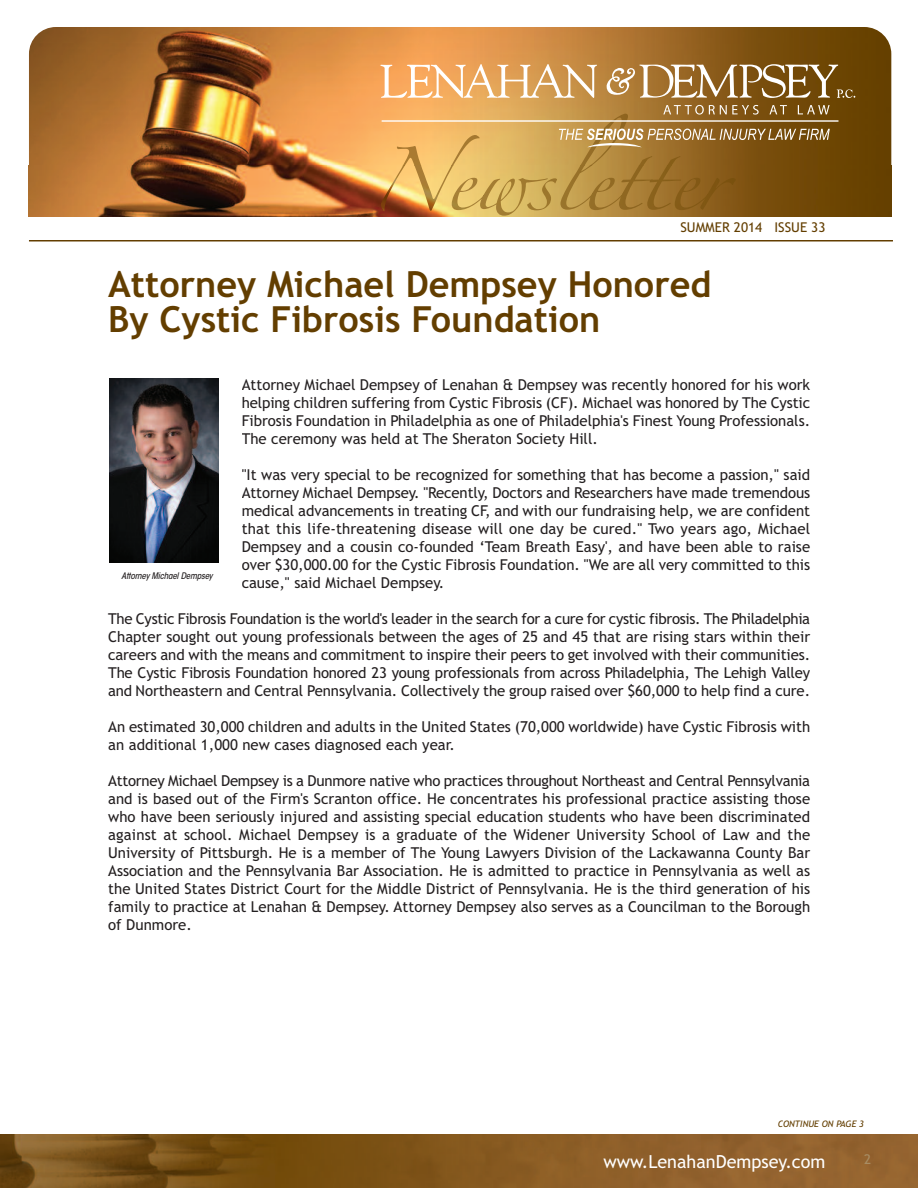
<style>
.page{position:relative;width:918px;height:1188px;background:#fff}
.page>*{position:absolute;margin:0;border:0;box-sizing:border-box;transform-origin:0 0}
.t1{font:700 36px/35.4px "Trebuchet MS";color:#633e00}
.t2{font:18px "Trebuchet MS";color:#fff}
.t3{font:15px/18px "Trebuchet MS";color:#231f20;text-align:justify}
.t4{font:13.5px "Trebuchet MS";color:#633e00}
.t5{font:13.5px "Trebuchet MS";color:#a88d64}
.t6{font:italic 500 condensed 9px "ITC Avant Garde Std";color:#231f20}
.t7{font:italic 9px "Trebuchet MS";color:#633e00}
</style>
<div class="page">
<img style="left:29px;top:27px;width:862px;height:189px;border-radius:27px">
<img style="left:29px;top:165px;width:862px;height:51px">
<img style="left:0;top:1134px;width:918px;height:54px">
<hr style="left:29px;top:240px;width:864px;height:2px;background:#633e00">
<img style="left:109px;top:379px;width:110px;height:184px">
<img style="left:396px;top:135px;width:152px;height:30px">
<img style="left:381px;top:165px;width:167px;height:51px">
<svg style="left:380px;top:64px;width:217px;height:34px"></svg>
<svg style="left:605px;top:64px;width:250px;height:34px"></svg>
<svg style="left:559px;top:129px;width:271px;height:18px;background:#ab8954"></svg>
<svg style="left:663px;top:105px;width:96px;height:10px"></svg>
<svg style="left:769px;top:105px;width:18px;height:9px"></svg>
<svg style="left:798px;top:105px;width:32px;height:9px"></svg>
<hr style="left:382px;top:120px;width:456px;height:2px;background:#fff">
<p class="t4" style="left:680px;top:220px;width:147px">SUMMER 2014 ISSUE 33</p>
<h1 class="t1" style="left:108px;top:266px;width:605px">Attorney Michael Dempsey Honored<br>By Cystic Fibrosis Foundation</h1>
<p class="t3" style="left:242px;top:375px;width:570px">Attorney Michael Dempsey of Lenahan &amp; Dempsey was recently honored for his work helping children suffering from Cystic Fibrosis (CF). Michael was honored by The Cystic Fibrosis Foundation in Philadelphia as one of Philadelphia's Finest Young Professionals.<br>The ceremony was held at The Sheraton Society Hill.</p>
<p class="t3" style="left:242px;top:465px;width:570px">"It was very special to be recognized for something that has become a passion," said Attorney Michael Dempsey. "Recently, Doctors and Researchers have made tremendous medical advancements in treating CF, and with our fundraising help, we are confident that this life-threatening disease will one day be cured." Two years ago, Michael Dempsey and a cousin co-founded ‘Team Breath Easy', and have been able to raise over $30,000.00 for the Cystic Fibrosis Foundation. "We are all very committed to this cause," said Michael Dempsey.</p>
<p class="t3" style="left:108px;top:609px;width:704px">The Cystic Fibrosis Foundation is the world's leader in the search for a cure for cystic fibrosis. The Philadelphia Chapter sought out young professionals between the ages of 25 and 45 that are rising stars within their careers and with the means and commitment to inspire their peers to get involved with their communities.<br>The Cystic Fibrosis Foundation honored 23 young professionals from across Philadelphia, The Lehigh Valley and Northeastern and Central Pennsylvania. Collectively the group raised over $60,000 to help find a cure.</p>
<p class="t3" style="left:108px;top:717px;width:703px">An estimated 30,000 children and adults in the United States (70,000 worldwide) have Cystic Fibrosis with an additional 1,000 new cases diagnosed each year.</p>
<p class="t3" style="left:108px;top:771px;width:704px">Attorney Michael Dempsey is a Dunmore native who practices throughout Northeast and Central Pennsylvania and is based out of the Firm's Scranton office. He concentrates his professional practice assisting those who have been seriously injured and assisting special education students who have been discriminated against at school. Michael Dempsey is a graduate of the Widener University School of Law and the University of Pittsburgh. He is a member of The Young Lawyers Division of the Lackawanna County Bar Association and the Pennsylvania Bar Association. He is admitted to practice in Pennsylvania as well as the United States District Court for the Middle District of Pennsylvania. He is the third generation of his family to practice at Lenahan &amp; Dempsey. Attorney Dempsey also serves as a Councilman to the Borough of Dunmore.</p>
<p class="t6" style="left:122px;top:572px;width:93px">Attorney Michael Dempsey</p>
<p class="t7" style="left:778px;top:1118px;width:88px">CONTINUE ON PAGE 3</p>
<p class="t2" style="left:603px;top:1151px;width:223px">www.LenahanDempsey.com</p>
<p class="t5" style="left:864px;top:1151px;width:9px">2</p>
</div>
